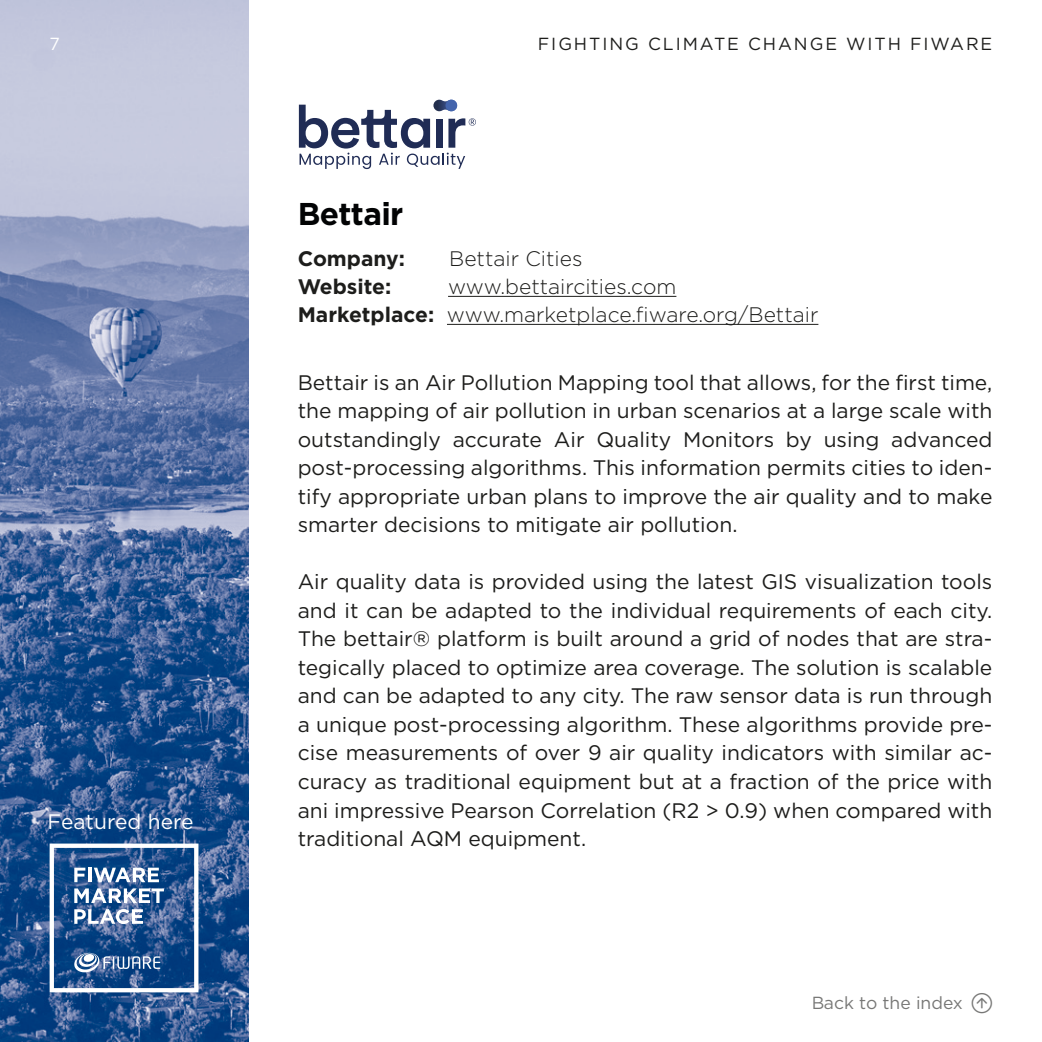
<style>
.page{position:relative;width:1042px;height:1042px;background:#fff}
.page>*{position:absolute;margin:0;border:0;box-sizing:border-box;transform-origin:0 0}
.t1{font:700 31.5px "Gotham HTF";letter-spacing:-.02em;color:#020304}
.t2{font:21px/28.5px "Gotham HTF";color:#1d1d1b;text-align:justify}
.t3{font:300 21px "Gotham HTF";color:#1d1d1b}
.t4{font:700 21px "Gotham HTF";color:#1d1d1b}
.t5{font:21px "Gotham HTF";color:#fff}
.t6{font:17.5px "Gotham HTF";letter-spacing:.11em;color:#1d1d1b}
.t7{font:17.5px "Gotham HTF";color:#1d1d1b}
.t8{font:17.5px "Gotham HTF";color:#fff}
.s1{font-weight:700}
</style>
<div class="page">
<img style="left:0;top:0;width:248px;height:1042px">
<hr style="left:448px;top:296px;width:228px;height:1px;background:#1d1d1b">
<hr style="left:447px;top:324px;width:371px;height:1px;background:#1d1d1b">
<svg style="left:299px;top:100px;width:177px;height:69px"></svg>
<svg style="left:50px;top:843px;width:148px;height:149px"></svg>
<p class="t8" style="left:50px;top:34px;width:12px">7</p>
<p class="t6" style="left:538px;top:34px;width:456px">FIGHTING CLIMATE CHANGE WITH FIWARE</p>
<p class="t1" style="left:298px;top:195px;width:107px">Bettair</p>
<p class="t5" style="left:48px;top:809px;width:147px">Featured here</p>
<p class="t4" style="left:298px;top:246px;width:109px">Company:</p>
<p class="t3" style="left:449px;top:247px;width:135px">Bettair Cities</p>
<p class="t4" style="left:298px;top:274px;width:95px">Website:</p>
<p class="t3" style="left:448px;top:275px;width:230px">www.bettaircities.com</p>
<p class="t3" style="left:298px;top:303px;width:522px"><span class="s1">Marketplace:</span> www.marketplace.fiware.org/Bettair</p>
<p class="t2" style="left:298px;top:367px;width:696px">Bettair is an Air Pollution Mapping tool that allows, for the first time, the mapping of air pollution in urban scenarios at a large scale with outstandingly accurate Air Quality Monitors by using advanced post-processing algorithms. This information permits cities to iden&shy;tify appropriate urban plans to improve the air quality and to make smarter decisions to mitigate air pollution.</p>
<p class="t2" style="left:298px;top:567px;width:696px">Air quality data is provided using the latest GIS visualization tools and it can be adapted to the individual requirements of each city.<br>The bettair® platform is built around a grid of nodes that are stra&shy;tegically placed to optimize area coverage. The solution is scalable and can be adapted to any city. The raw sensor data is run through a unique post-processing algorithm. These algorithms provide pre&shy;cise measurements of over 9 air quality indicators with similar ac&shy;curacy as traditional equipment but at a fraction of the price with ani impressive Pearson Correlation (R2 &gt; 0.9) when compared with traditional AQM equipment.</p>
<p class="t7" style="left:811px;top:993px;width:183px">Back to the index □●◆</p>
</div>
